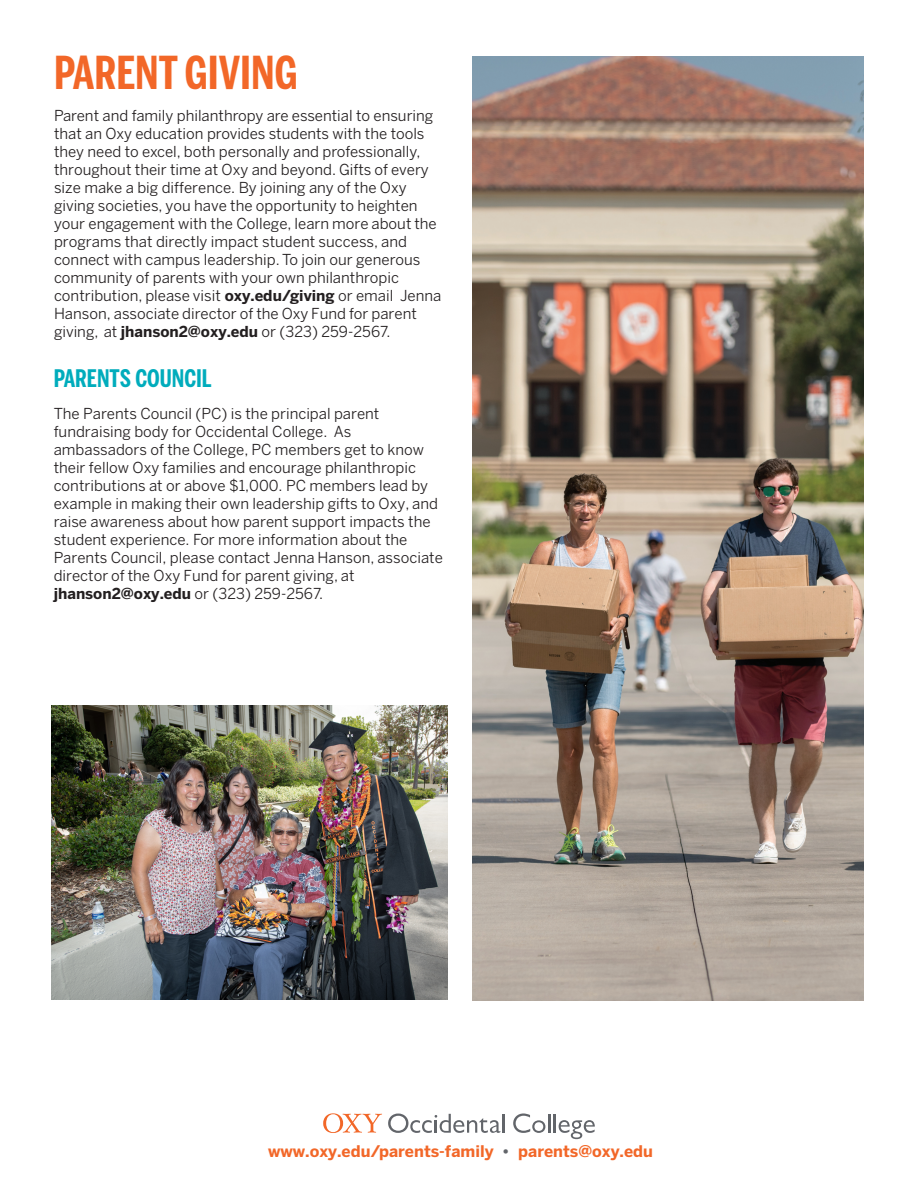
<style>
.page{position:relative;width:918px;height:1188px;background:#fff}
.page>*{position:absolute;margin:0;border:0;box-sizing:border-box;transform-origin:0 0}
.t1{font:700 45px "Benton Sans Comp";color:#f26728}
.t2{font:700 24px "Benton Sans Comp";color:#00acbc}
.t3{font:700 15.9px "Benton Sans";color:#f26728}
.t4{font:15px/18px "Benton Sans";color:#231f20}
.s1{font-weight:700}
.s2{color:#62656a}
</style>
<div class="page">
<svg style="left:388px;top:1114px;width:117px;height:19px"></svg>
<svg style="left:513px;top:1113px;width:82px;height:26px"></svg>
<svg style="left:323px;top:1113px;width:59px;height:20px"></svg>
<img style="left:472px;top:56px;width:392px;height:944px">
<img style="left:51px;top:706px;width:397px;height:294px">
<h1 class="t1" style="left:54px;top:47px;width:245px">PARENT GIVING</h1>
<p class="t4" style="left:54px;top:106px;width:389px">Parent and family philanthropy are essential to ensuring that an Oxy education provides students with the tools they need to excel, both personally and professionally, throughout their time at Oxy and beyond. Gifts of every size make a big difference. By joining any of the Oxy giving societies, you have the opportunity to heighten your engagement with the College, learn more about the programs that directly impact student success, and connect with campus leadership. To join our generous community of parents with your own philanthropic contribution, please visit <span class="s1">oxy.edu/giving</span> or email Jenna Hanson, associate director of the Oxy Fund for parent giving, at <span class="s1">jhanson2@oxy.edu</span> or (323) 259-2567.</p>
<h2 class="t2" style="left:54px;top:365px;width:160px">PARENTS COUNCIL</h2>
<p class="t4" style="left:54px;top:404px;width:391px">The Parents Council (PC) is the principal parent fundraising body for Occidental College. As ambassadors of the College, PC members get to know their fellow Oxy families and encourage philanthropic contributions at or above $1,000. PC members lead by example in making their own leadership gifts to Oxy, and raise awareness about how parent support impacts the student experience. For more information about the Parents Council, please contact Jenna Hanson, associate director of the Oxy Fund for parent giving, at <span class="s1">jhanson2@oxy.edu</span> or (323) 259-2567.</p>
<p class="t3" style="left:268px;top:1142px;width:386px">www.oxy.edu/parents-family <span class="s2">•</span> parents@oxy.edu</p>
</div>
